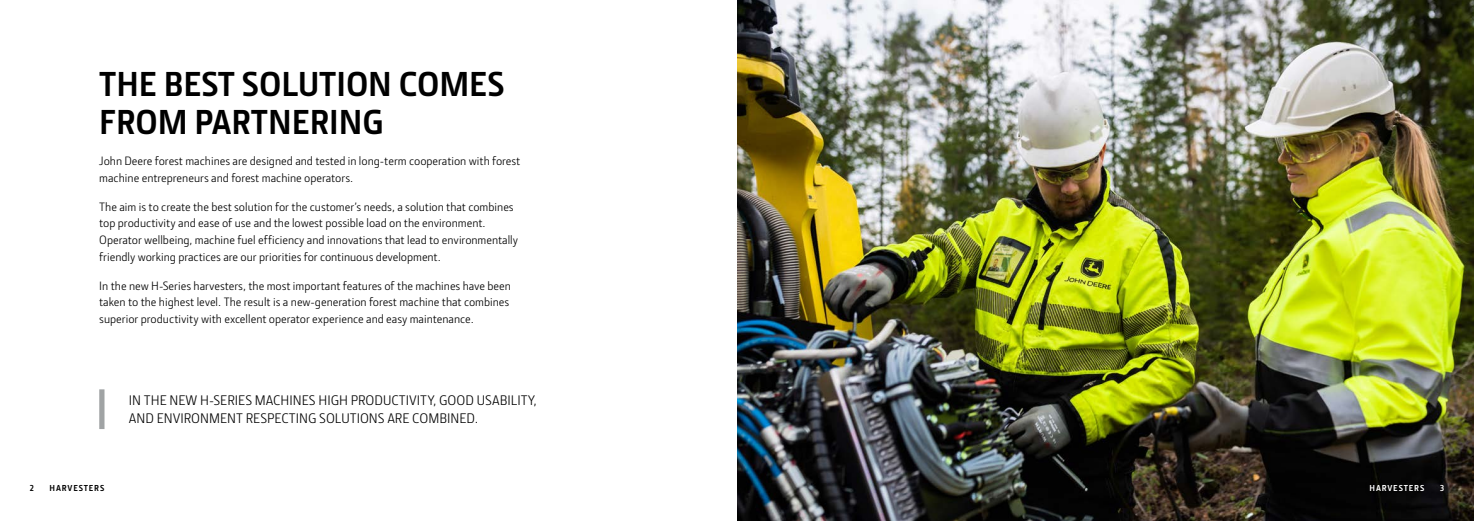
<style>
.page{position:relative;width:1474px;height:521px;background:#fff}
.page>*{position:absolute;margin:0;border:0;box-sizing:border-box;transform-origin:0 0}
.t1{font:700 35px/37.6px "JD Sans Pro";color:#000}
.t2{font:14px/18.4px "JD Sans Pro";color:#000}
.t3{font:12.25px/16.6px "JD Sans Pro";color:#000}
.t4{font:700 8.75px "JD Sans Pro";letter-spacing:.1em;color:#000}
.t5{font:700 8.75px "JD Sans Pro";letter-spacing:.1em;color:#fff}
</style>
<div class="page">
<img style="left:737px;top:0;width:736px;height:521px">
<div style="left:99px;top:389px;width:5px;height:40px;background:#a0a3a4"></div>
<div style="left:1364px;top:480px;width:84px;height:17px;background:#000"></div>
<h1 class="t1" style="left:99px;top:64px;width:407px">THE BEST SOLUTION COMES<br>FROM PARTNERING</h1>
<p class="t3" style="left:99px;top:152px;width:422px">John Deere forest machines are designed and tested in long-term cooperation with forest machine entrepreneurs and forest machine operators.</p>
<p class="t3" style="left:99px;top:198px;width:420px">The aim is to create the best solution for the customer’s needs, a solution that combines top productivity and ease of use and the lowest possible load on the environment.<br>Operator wellbeing, machine fuel efficiency and innovations that lead to environmentally friendly working practices are our priorities for continuous development.</p>
<p class="t3" style="left:99px;top:277px;width:413px">In the new H-Series harvesters, the most important features of the machines have been taken to the highest level. The result is a new-generation forest machine that combines superior productivity with excellent operator experience and easy maintenance.</p>
<p class="t2" style="left:129px;top:390px;width:409px">IN THE NEW H-SERIES MACHINES HIGH PRODUCTIVITY, GOOD USABILITY,<br>AND ENVIRONMENT RESPECTING SOLUTIONS ARE COMBINED.</p>
<p class="t4" style="left:30px;top:482px;width:6px">2</p>
<p class="t4" style="left:50px;top:482px;width:56px">HARVESTERS</p>
<p class="t5" style="left:1369px;top:482px;width:56px">HARVESTERS</p>
<p class="t5" style="left:1440px;top:482px;width:6px">3</p>
</div>
